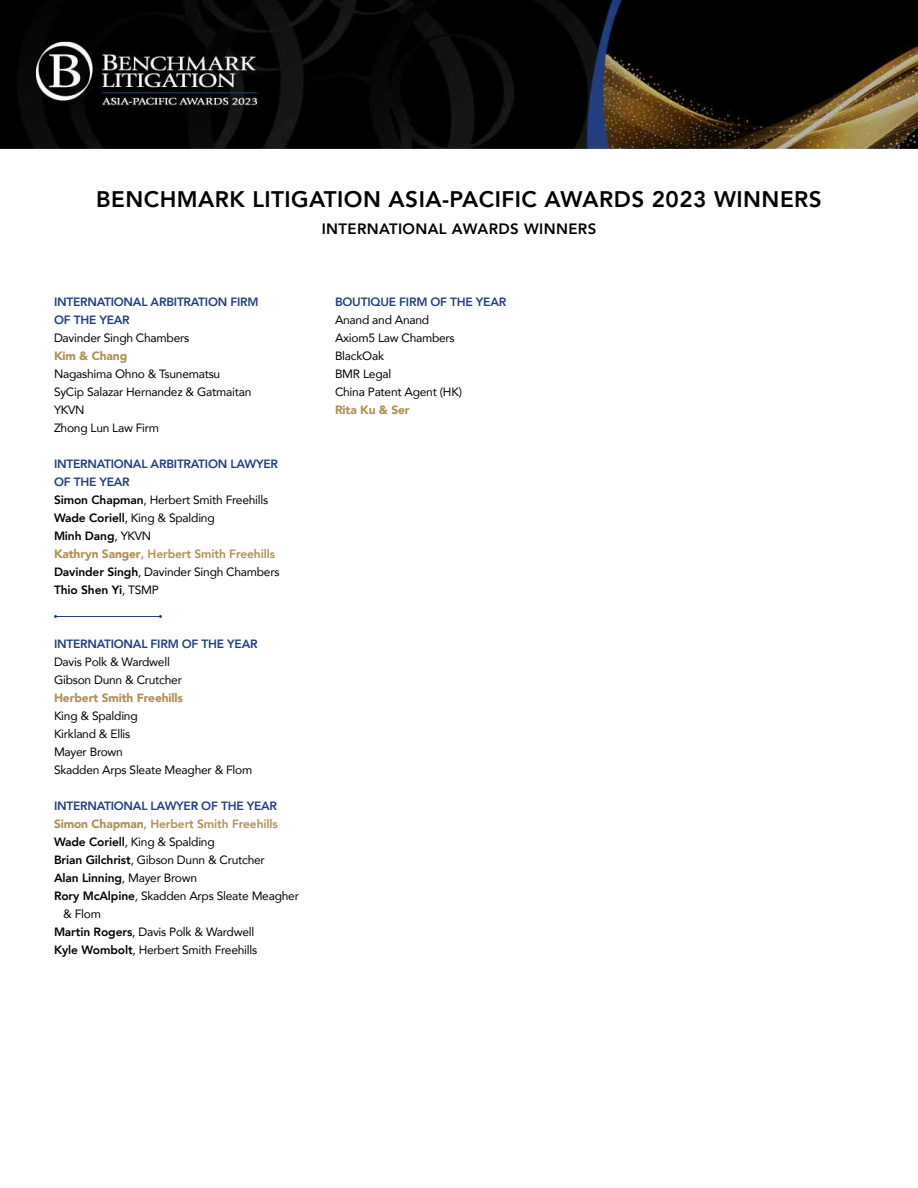
<style>
.page{position:relative;width:918px;height:1188px;background:#fff}
.page>*{position:absolute;margin:0;border:0;box-sizing:border-box;transform-origin:0 0}
.t1{font:800 22.5px "Avenir";letter-spacing:.02em;color:#000}
.t2{font:800 15px "Avenir";letter-spacing:.025em;color:#000}
.t3{font:12px/18px "Avenir";letter-spacing:-.02em;color:#000}
.t4{font:800 12px/18px "Avenir";letter-spacing:-.02em;color:#213f7e}
.t5{font:900 12px "Avenir";letter-spacing:-.01em;color:#af8f52}
.t6{font:800 12px "Avenir";letter-spacing:-.01em;color:#af8f52}
.t7{font:800 12px "Avenir";letter-spacing:-.01em;color:#000}
.s1{font-weight:800;color:#213f7e}
.s2{font-weight:800}
.s3{font-weight:900;color:#af8f52}
.s4{font-weight:800;color:#af8f52}
.s5{font-weight:900}
.s6{font-weight:400}
</style>
<div class="page">
<img style="left:0;top:0;width:918px;height:148px">
<hr style="left:56px;top:616px;width:104px;height:1px;background:#213f7e">
<h1 class="t1" style="left:96px;top:182px;width:727px">BENCHMARK LITIGATION ASIA-PACIFIC AWARDS 2023 WINNERS</h1>
<p class="t2" style="left:322px;top:217px;width:276px">INTERNATIONAL AWARDS WINNERS</p>
<p class="t4" style="left:54px;top:293px;width:206px">INTERNATIONAL ARBITRATION FIRM<br>OF THE YEAR</p>
<p class="t3" style="left:54px;top:328px;width:137px">Davinder Singh Chambers</p>
<p class="t5" style="left:54px;top:346px;width:75px">Kim &amp; Chang</p>
<p class="t3" style="left:54px;top:364px;width:199px">Nagashima Ohno &amp; Tsunematsu<br>SyCip Salazar Hernandez &amp; Gatmaitan<br>YKVN<br>Zhong Lun Law Firm</p>
<p class="t3" style="left:54px;top:454px;width:227px"><span class="s1">INTERNATIONAL ARBITRATION LAWYER<br>OF THE YEAR<br></span><span class="s2">Simon Chapman</span>, Herbert Smith Freehills<br><span class="s2">Wade Coriell</span>, King &amp; Spalding<br><span class="s2">Minh Dang</span>, YKVN<br><span class="s3">Kathryn Sanger</span><span class="s4">, Herbert Smith Freehills<br></span><span class="s2">Davinder Singh</span>, Davinder Singh Chambers<br><span class="s2">Thio Shen Yi</span>, TSMP</p>
<p class="t4" style="left:54px;top:635px;width:205px">INTERNATIONAL FIRM OF THE YEAR</p>
<p class="t3" style="left:54px;top:652px;width:129px">Davis Polk &amp; Wardwell<br>Gibson Dunn &amp; Crutcher</p>
<p class="t5" style="left:54px;top:688px;width:131px">Herbert Smith Freehills</p>
<p class="t3" style="left:54px;top:706px;width:200px">King &amp; Spalding<br>Kirkland &amp; Ellis<br>Mayer Brown<br>Skadden Arps Sleate Meagher &amp; Flom</p>
<p class="t4" style="left:54px;top:797px;width:225px">INTERNATIONAL LAWYER OF THE YEAR</p>
<p class="t6" style="left:54px;top:814px;width:225px"><span class="s5">Simon Chapman</span>, Herbert Smith Freehills</p>
<p class="t3" style="left:54px;top:832px;width:162px"><span class="s2">Wade Coriell</span>, King &amp; Spalding</p>
<p class="t3" style="left:54px;top:850px;width:212px"><span class="s2">Brian Gilchrist</span>, Gibson Dunn &amp; Crutcher</p>
<p class="t7" style="left:54px;top:868px;width:145px">Alan Linning<span class="s6">, Mayer Brown</span></p>
<p class="t3" style="left:54px;top:886px;width:246px"><span class="s2">Rory McAlpine</span>, Skadden Arps Sleate Meagher</p>
<p class="t3" style="left:63px;top:904px;width:39px">&amp; Flom</p>
<p class="t3" style="left:54px;top:922px;width:202px"><span class="s2">Martin Rogers</span>, Davis Polk &amp; Wardwell</p>
<p class="t3" style="left:54px;top:940px;width:205px"><span class="s2">Kyle Wombolt</span>, Herbert Smith Freehills</p>
<p class="t4" style="left:335px;top:293px;width:173px">BOUTIQUE FIRM OF THE YEAR</p>
<p class="t3" style="left:335px;top:310px;width:129px">Anand and Anand<br>Axiom5 Law Chambers<br>BlackOak<br>BMR Legal<br>China Patent Agent (HK)</p>
<p class="t5" style="left:335px;top:400px;width:76px">Rita Ku &amp; Ser</p>
</div>
